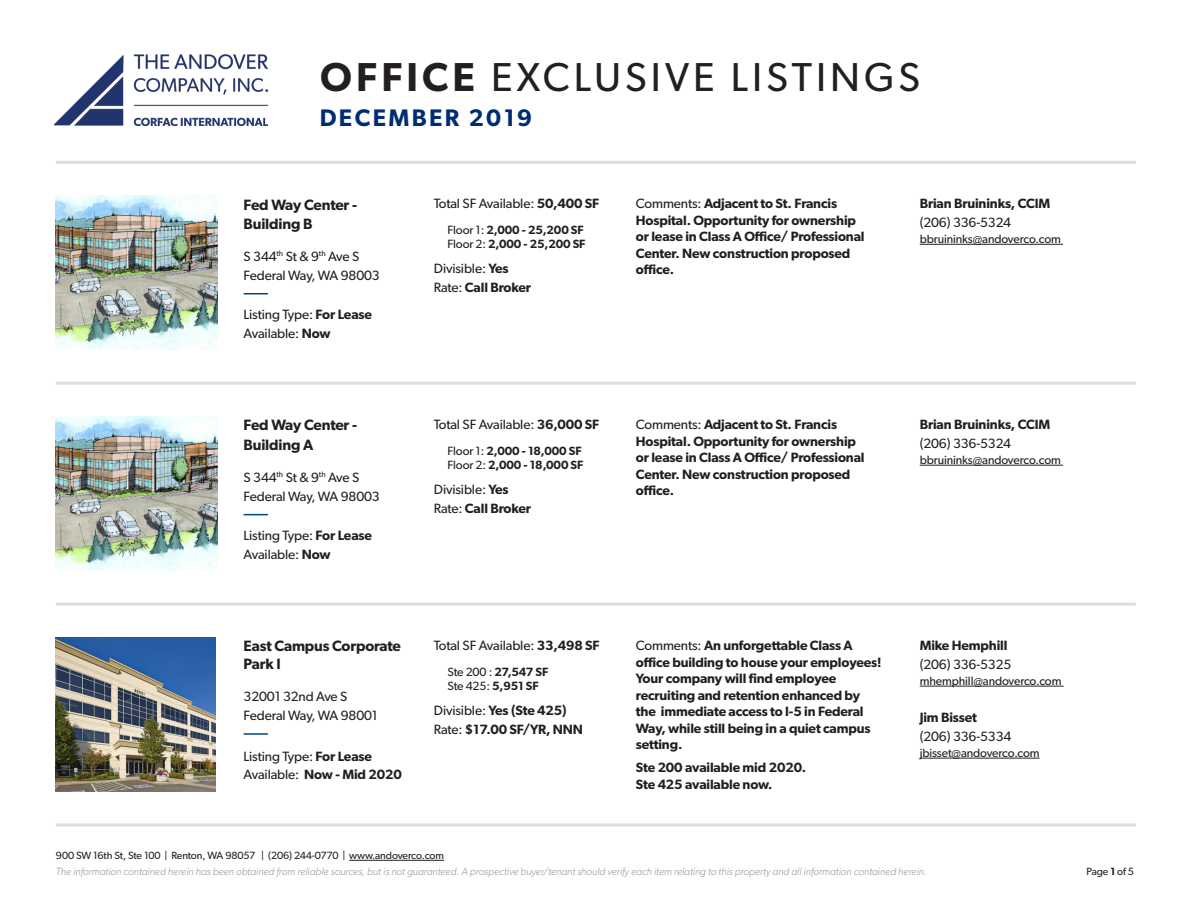
<style>
.page{position:relative;width:1188px;height:918px;background:#fff}
.page>*{position:absolute;margin:0;border:0;box-sizing:border-box;transform-origin:0 0}
.t1{font:40.5px "Gibson";letter-spacing:.1em;color:#231f20}
.t2{font:600 24px "Gibson";letter-spacing:.1em;color:#002d72}
.t3{font:600 15px/19.8px "Gibson";letter-spacing:-.01em;color:#231f20}
.t4{font:600 13.5px/16.5px "Gibson";letter-spacing:-.01em;color:#231f20}
.t5{font:13.5px "Gibson";letter-spacing:-.01em;color:#231f20}
.t6{font:12px "Gibson";letter-spacing:-.01em;color:#231f20}
.t7{font:600 12px "Gibson";letter-spacing:-.01em;color:#231f20}
.t8{font:italic 300 10.5px "Gibson";color:#939598}
.t9{font:10.5px "Gibson";letter-spacing:-.01em;color:#231f20}
.s1{font-weight:600}
.s2{font-weight:400}
</style>
<div class="page">
<hr style="left:56px;top:382px;width:1080px;height:3px;background:#dcdddf">
<hr style="left:56px;top:824px;width:1080px;height:3px;background:#dcdddf">
<hr style="left:56px;top:161px;width:1080px;height:3px;background:#dcdddf">
<hr style="left:349px;top:860px;width:95px;height:1px;background:#231f20">
<svg style="left:244px;top:293px;width:24px;height:1px"></svg>
<hr style="left:920px;top:244px;width:143px;height:1px;background:#231f20">
<img style="left:56px;top:196px;width:162px;height:154px">
<hr style="left:56px;top:603px;width:1080px;height:3px;background:#dcdddf">
<svg style="left:244px;top:514px;width:24px;height:1px"></svg>
<hr style="left:920px;top:465px;width:143px;height:1px;background:#231f20">
<img style="left:56px;top:417px;width:162px;height:154px">
<img style="left:54px;top:54px;width:214px;height:72px">
<img style="left:56px;top:638px;width:160px;height:153px">
<hr style="left:244px;top:733px;width:24px;height:2px;background:#004684">
<hr style="left:920px;top:686px;width:144px;height:1px;background:#231f20">
<hr style="left:920px;top:758px;width:120px;height:1px;background:#231f20">
<p class="t1" style="left:320px;top:53px;width:601px"><span class="s1">OFFICE</span> EXCLUSIVE LISTINGS</p>
<p class="t2" style="left:320px;top:103px;width:214px">DECEMBER 2019</p>
<p class="t3" style="left:244px;top:194px;width:115px">Fed Way Center -<br>Building B</p>
<p class="t5" style="left:244px;top:248px;width:117px">S 344<sup>th</sup> St &amp; 9<sup>th</sup> Ave S</p>
<p class="t5" style="left:244px;top:267px;width:138px">Federal Way, WA 98003</p>
<p class="t5" style="left:244px;top:306px;width:130px">Listing Type: <span class="s1">For Lease</span></p>
<p class="t5" style="left:244px;top:325px;width:88px">Available: <span class="s1">Now</span></p>
<p class="t3" style="left:244px;top:415px;width:115px">Fed Way Center -<br>Building A</p>
<p class="t5" style="left:244px;top:469px;width:117px">S 344<sup>th</sup> St &amp; 9<sup>th</sup> Ave S</p>
<p class="t5" style="left:244px;top:488px;width:138px">Federal Way, WA 98003</p>
<p class="t5" style="left:244px;top:527px;width:130px">Listing Type: <span class="s1">For Lease</span></p>
<p class="t5" style="left:244px;top:546px;width:88px">Available: <span class="s1">Now</span></p>
<p class="t5" style="left:434px;top:195px;width:167px">Total SF Available: <span class="s1">50,400 SF</span></p>
<p class="t7" style="left:447px;top:222px;width:138px"><span class="s2">Floor 1:</span> 2,000 - 25,200 SF</p>
<p class="t7" style="left:447px;top:237px;width:140px"><span class="s2">Floor 2:</span> 2,000 - 25,200 SF</p>
<p class="t5" style="left:434px;top:261px;width:76px">Divisible: <span class="s1">Yes</span></p>
<p class="t4" style="left:434px;top:279px;width:99px"><span class="s2">Rate:</span> Call Broker</p>
<p class="t4" style="left:636px;top:195px;width:230px"><span class="s2">Comments:</span> Adjacent to St. Francis<br>Hospital. Opportunity for ownership or lease in Class A Office/ Professional<br>Center. New construction proposed office.</p>
<p class="t5" style="left:434px;top:416px;width:167px">Total SF Available: <span class="s1">36,000 SF</span></p>
<p class="t7" style="left:447px;top:443px;width:136px"><span class="s2">Floor 1:</span> 2,000 - 18,000 SF</p>
<p class="t7" style="left:447px;top:458px;width:138px"><span class="s2">Floor 2:</span> 2,000 - 18,000 SF</p>
<p class="t5" style="left:434px;top:482px;width:76px">Divisible: <span class="s1">Yes</span></p>
<p class="t4" style="left:434px;top:500px;width:99px"><span class="s2">Rate:</span> Call Broker</p>
<p class="t4" style="left:636px;top:416px;width:230px"><span class="s2">Comments:</span> Adjacent to St. Francis<br>Hospital. Opportunity for ownership or lease in Class A Office/ Professional<br>Center. New construction proposed office.</p>
<p class="t4" style="left:920px;top:195px;width:132px">Brian Bruininks, CCIM</p>
<p class="t5" style="left:920px;top:214px;width:93px">(206) 336-5324</p>
<p class="t6" style="left:920px;top:231px;width:143px">bbruininks@andoverco.com</p>
<p class="t4" style="left:920px;top:416px;width:132px">Brian Bruininks, CCIM</p>
<p class="t5" style="left:920px;top:435px;width:93px">(206) 336-5324</p>
<p class="t6" style="left:920px;top:452px;width:143px">bbruininks@andoverco.com</p>
<p class="t4" style="left:920px;top:637px;width:89px">Mike Hemphill</p>
<p class="t5" style="left:920px;top:656px;width:93px">(206) 336-5325</p>
<p class="t6" style="left:920px;top:673px;width:143px">mhemphill@andoverco.com</p>
<p class="t4" style="left:920px;top:709px;width:59px">Jim Bisset</p>
<p class="t5" style="left:920px;top:728px;width:93px">(206) 336-5334</p>
<p class="t4" style="left:636px;top:637px;width:247px"><span class="s2">Comments:</span> An unforgettable Class A office building to house your employees!<br>Your company will find employee recruiting and retention enhanced by the immediate access to I-5 in Federal Way, while still being in a quiet campus setting.</p>
<p class="t4" style="left:636px;top:759px;width:172px">Ste 200 available mid 2020.<br>Ste 425 available now.</p>
<p class="t5" style="left:434px;top:637px;width:167px">Total SF Available: <span class="s1">33,498 SF</span></p>
<p class="t7" style="left:447px;top:664px;width:102px"><span class="s2">Ste 200 :</span> 27,547 SF</p>
<p class="t6" style="left:447px;top:678px;width:93px">Ste 425: <span class="s1">5,951 SF</span></p>
<p class="t4" style="left:434px;top:702px;width:134px"><span class="s2">Divisible:</span> Yes (Ste 425)</p>
<p class="t4" style="left:434px;top:721px;width:151px"><span class="s2">Rate:</span> $17.00 SF/YR, NNN</p>
<p class="t3" style="left:244px;top:637px;width:159px;line-height:18px">East Campus Corporate<br>Park I</p>
<p class="t5" style="left:244px;top:688px;width:105px">32001 32nd Ave S</p>
<p class="t5" style="left:244px;top:707px;width:136px">Federal Way, WA 98001</p>
<p class="t5" style="left:244px;top:748px;width:130px">Listing Type: <span class="s1">For Lease</span></p>
<p class="t6" style="left:920px;top:745px;width:121px">jbisset@andoverco.com</p>
<p class="t4" style="left:244px;top:766px;width:160px"><span class="s2">Available:</span> Now - Mid 2020</p>
<p class="t9" style="left:56px;top:849px;width:390px">900 SW 16th St, Ste 100 | Renton, WA 98057 | (206) 244-0770 | www.andoverco.com</p>
<p class="t8" style="left:56px;top:865px;width:872px">The information contained herein has been obtained from reliable sources, but is not guaranteed. A prospective buyer/tenant should verify each item relating to this property and all information contained herein.</p>
<p class="t9" style="left:1086px;top:865px;width:49px">Page <span class="s1">1</span> of 5</p>
</div>
